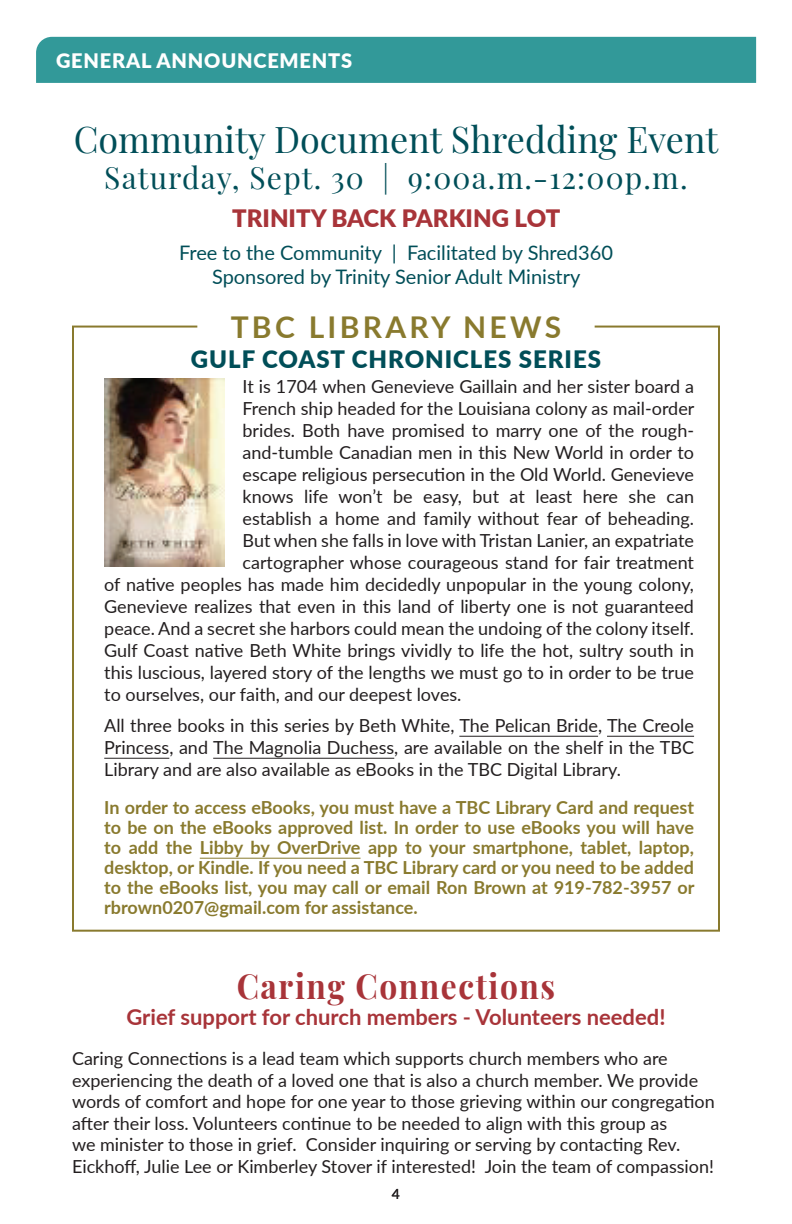
<style>
.page{position:relative;width:792px;height:1224px;background:#fff}
.page>*{position:absolute;margin:0;border:0;box-sizing:border-box;transform-origin:0 0}
.t1{font:36px "Playfair Display";color:#004e58}
.t2{font:700 34.6px "Playfair Display";letter-spacing:.05em;color:#a83439;scale:.92 1}
.t3{font:30px "Playfair Display";letter-spacing:.04em;color:#004e58}
.t4{font:700 30px "Lato";letter-spacing:.11em;color:#897a2e}
.t5{font:900 24px "Lato";letter-spacing:.04em;color:#004e58}
.t6{font:900 24px "Lato";color:#a83439}
.t7{font:700 22px "Lato";color:#a83439}
.t8{font:20px/24px "Lato";color:#004e58;text-align:center}
.t9{font:900 20px "Lato";letter-spacing:.04em;color:#fff}
.t10{font:18px/21.6px "Lato";color:#231f20}
.t11{font:700 18px/20px "Lato";color:#897a2e;text-align:justify}
.t12{font:14px "Lato";color:#231f20}
</style>
<div class="page">
<svg style="left:72px;top:325px;width:648px;height:607px"></svg>
<img style="left:104px;top:379px;width:121px;height:188px">
<div style="left:36px;top:37px;width:720px;height:46px;background:#329999"></div>
<p class="t9" style="left:56px;top:46px;width:298px">GENERAL ANNOUNCEMENTS</p>
<h1 class="t1" style="left:74px;top:112px;width:646px">Community Document Shredding Event</h1>
<h3 class="t3" style="left:104px;top:155px;width:585px">Saturday, Sept. 30 | 9:00a.m.-12:00p.m.</h3>
<h3 class="t6" style="left:232px;top:200px;width:330px">TRINITY BACK PARKING LOT</h3>
<p class="t8" style="left:179px;top:240px;width:435px">Free to the Community | Facilitated by Shred360<br>Sponsored by Trinity Senior Adult Ministry</p>
<h3 class="t4" style="left:231px;top:305px;width:332px">TBC LIBRARY NEWS</h3>
<h3 class="t5" style="left:191px;top:341px;width:412px">GULF COAST CHRONICLES SERIES</h3>
<p class="t10" style="left:243px;top:375px;width:453px">It is 1704 when Genevieve Gaillain and her sister board a</p>
<p class="t10" style="left:243px;top:397px;width:453px">French ship headed for the Louisiana colony as mail-order</p>
<p class="t10" style="left:243px;top:419px;width:453px">brides. Both have promised to marry one of the rough-</p>
<p class="t10" style="left:243px;top:441px;width:453px">and-tumble Canadian men in this New World in order to</p>
<p class="t10" style="left:243px;top:463px;width:453px">escape religious persecution in the Old World. Genevieve</p>
<p class="t10" style="left:243px;top:485px;width:453px">knows life won’t be easy, but at least here she can</p>
<p class="t10" style="left:243px;top:507px;width:453px">establish a home and family without fear of beheading.</p>
<p class="t10" style="left:243px;top:529px;width:453px">But when she falls in love with Tristan Lanier, an expatriate</p>
<p class="t10" style="left:243px;top:551px;width:453px">cartographer whose courageous stand for fair treatment</p>
<p class="t10" style="left:104px;top:573px;width:591px">of native peoples has made him decidedly unpopular in the young colony,</p>
<p class="t10" style="left:104px;top:595px;width:591px">Genevieve realizes that even in this land of liberty one is not guaranteed</p>
<p class="t10" style="left:104px;top:617px;width:591px">peace. And a secret she harbors could mean the undoing of the colony itself.</p>
<p class="t10" style="left:104px;top:639px;width:591px">Gulf Coast native Beth White brings vividly to life the hot, sultry south in</p>
<p class="t10" style="left:104px;top:661px;width:591px">this luscious, layered story of the lengths we must go to in order to be true</p>
<p class="t10" style="left:104px;top:683px;width:359px">to ourselves, our faith, and our deepest loves.</p>
<p class="t10" style="left:104px;top:714px;width:591px;text-align:justify">All three books in this series by Beth White, The Pelican Bride, The Creole Princess, and The Magnolia Duchess, are available on the shelf in the TBC Library and are also available as eBooks in the TBC Digital Library.</p>
<p class="t11" style="left:104px;top:797px;width:592px">In order to access eBooks, you must have a TBC Library Card and request to be on the eBooks approved list. In order to use eBooks you will have to add the Libby by OverDrive app to your smartphone, tablet, laptop, desktop, or Kindle. If you need a TBC Library card or you need to be added to the eBooks list, you may call or email Ron Brown at 919-782-3957 or rbrown0207@gmail.com for assistance.</p>
<h2 class="t2" style="left:237px;top:959px;width:348px">Caring Connections</h2>
<p class="t7" style="left:126px;top:1001px;width:541px">Grief support for church members - Volunteers needed!</p>
<p class="t10" style="left:72px;top:1047px;width:644px">Caring Connections is a lead team which supports church members who are experiencing the death of a loved one that is also a church member. We provide words of comfort and hope for one year to those grieving within our congregation after their loss. Volunteers continue to be needed to align with this group as<br>we minister to those in grief. Consider inquiring or serving by contacting Rev.<br>Eickhoff, Julie Lee or Kimberley Stover if interested! Join the team of compassion!</p>
<p class="t12" style="left:392px;top:1184px;width:10px">4</p>
</div>
